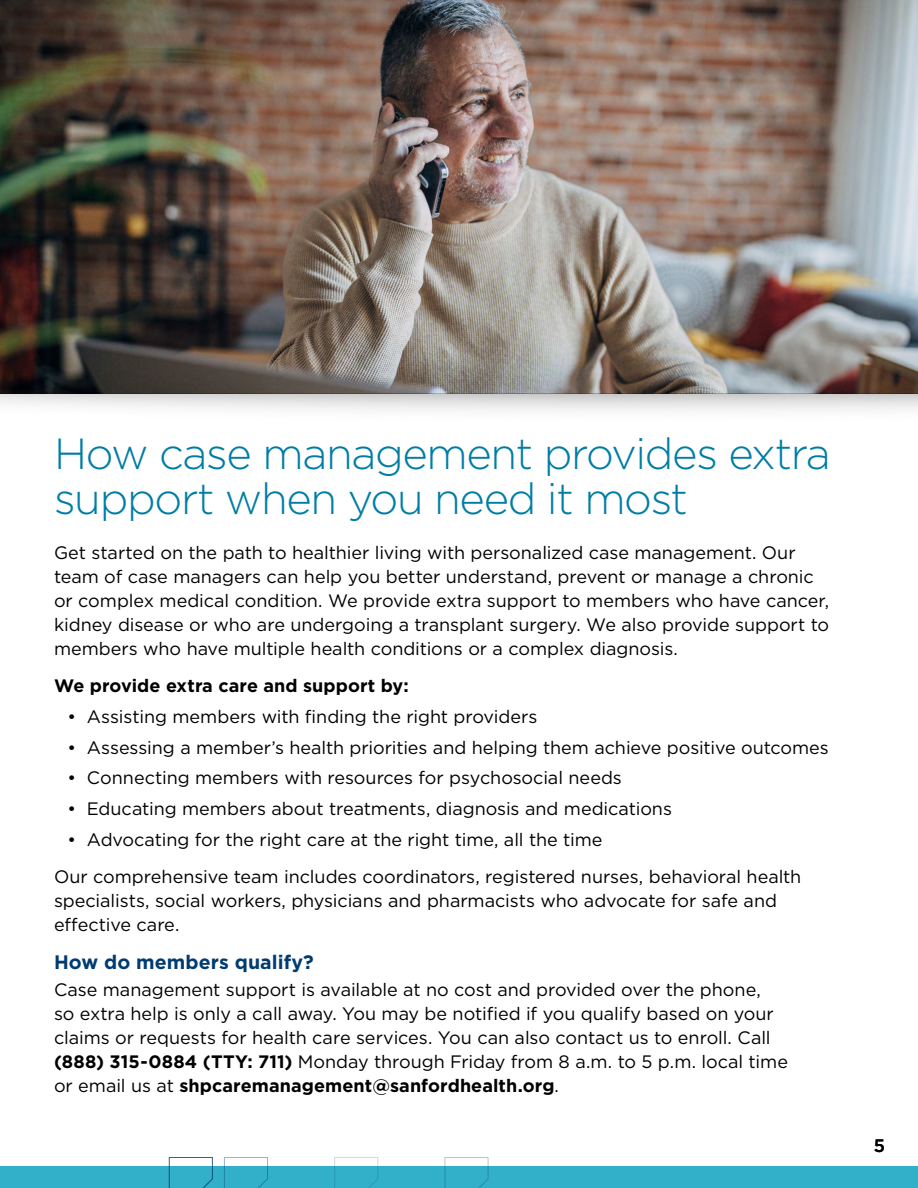
<style>
.page{position:relative;width:918px;height:1188px;background:#fff}
.page>*{position:absolute;margin:0;border:0;box-sizing:border-box;transform-origin:0 0}
.t1{font:300 43.5px/45px "Gotham";letter-spacing:-.03em;color:#007da5}
.t2{font:700 19.5px "Gotham";letter-spacing:.005em;color:#003b71}
.t3{font:18px/24px "Gotham";letter-spacing:-.005em;color:#000}
.t4{font:700 18px "Gotham";letter-spacing:.005em;color:#000}
.t5{font:500 18px "Gotham";color:#000}
.s1{font-weight:700}
</style>
<div class="page">
<img style="left:0;top:0;width:918px;height:411px">
<div style="left:0;top:1166px;width:918px;height:22px;background:#32afc9"></div>
<svg style="left:169px;top:1157px;width:44px;height:31px"></svg>
<svg style="left:224px;top:1157px;width:44px;height:31px"></svg>
<svg style="left:334px;top:1157px;width:45px;height:31px"></svg>
<svg style="left:444px;top:1157px;width:45px;height:31px"></svg>
<h1 class="t1" style="left:54px;top:430px;width:778px">How case management provides extra support when you need it most</h1>
<p class="t3" style="left:54px;top:540px;width:777px">Get started on the path to healthier living with personalized case management. Our team of case managers can help you better understand, prevent or manage a chronic or complex medical condition. We provide extra support to members who have cancer, kidney disease or who are undergoing a transplant surgery. We also provide support to members who have multiple health conditions or a complex diagnosis.</p>
<p class="t4" style="left:54px;top:674px;width:356px">We provide extra care and support by:</p>
<p class="t3" style="left:68px;top:704px;width:471px">• Assisting members with finding the right providers</p>
<p class="t3" style="left:68px;top:735px;width:763px">• Assessing a member’s health priorities and helping them achieve positive outcomes</p>
<p class="t3" style="left:68px;top:766px;width:556px">• Connecting members with resources for psychosocial needs</p>
<p class="t3" style="left:68px;top:796px;width:606px">• Educating members about treatments, diagnosis and medications</p>
<p class="t3" style="left:54px;top:820px;width:749px;line-height:37.5px;text-indent:14px">• Advocating for the right care at the right time, all the time<br>Our comprehensive team includes coordinators, registered nurses, behavioral health</p>
<p class="t3" style="left:54px;top:889px;width:725px">specialists, social workers, physicians and pharmacists who advocate for safe and effective care.</p>
<p class="t2" style="left:54px;top:949px;width:261px">How do members qualify?</p>
<p class="t3" style="left:54px;top:977px;width:735px">Case management support is available at no cost and provided over the phone,<br>so extra help is only a call away. You may be notified if you qualify based on your claims or requests for health care services. You can also contact us to enroll. Call <span class="s1">(888) 315-0884 (TTY: 711)</span> Monday through Friday from 8 a.m. to 5 p.m. local time or email us at <span class="s1">shpcaremanagement@sanfordhealth.org</span>.</p>
<p class="t5" style="left:874px;top:1133px;width:13px">5</p>
</div>
